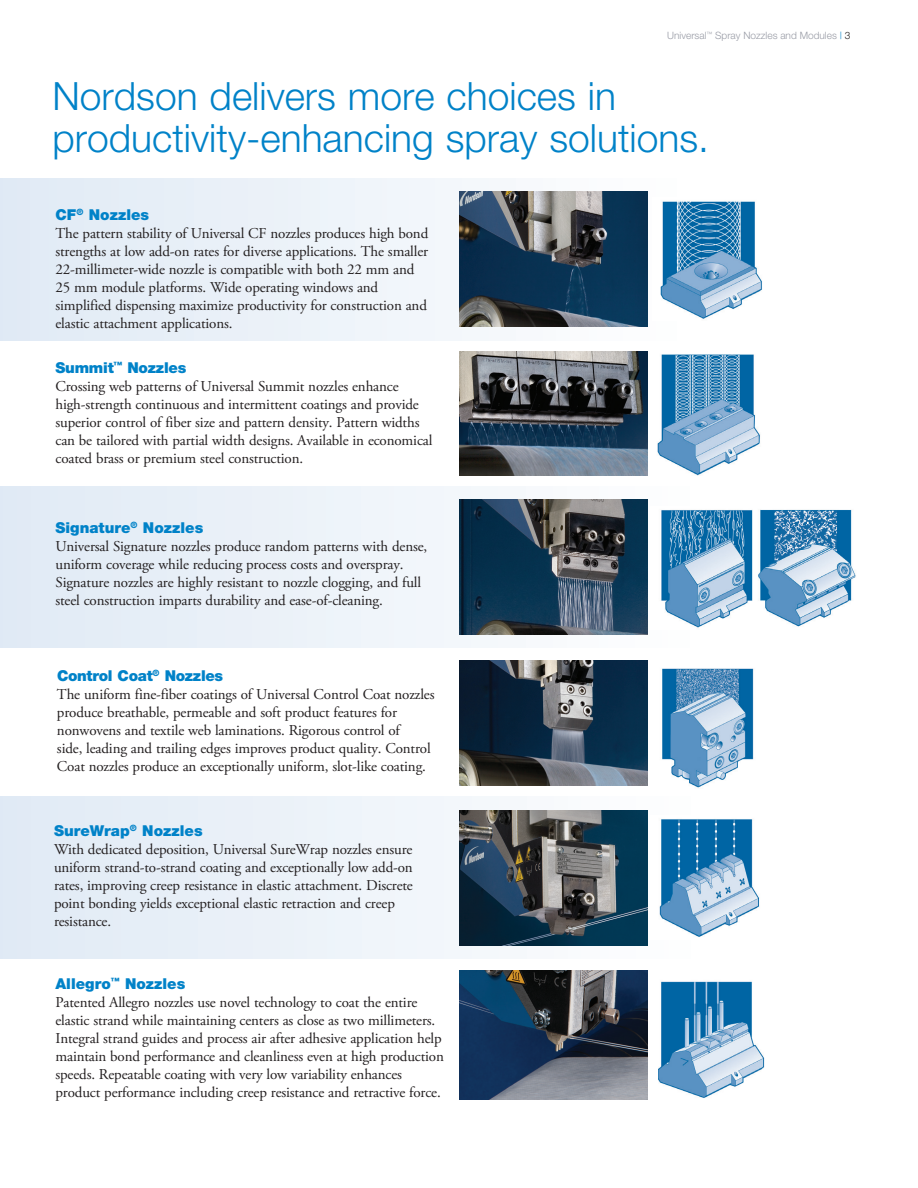
<style>
.page{position:relative;width:918px;height:1188px;background:#fff}
.page>*{position:absolute;margin:0;border:0;box-sizing:border-box;transform-origin:0 0}
.t1{font:300 39px/42px "Helvetica Neue";color:#0082c8}
.t2{font:15px/18px "Adobe Garamond Pro";letter-spacing:-.01em;color:#231f20}
.t3{font:900 15px "Helvetica Neue";color:#0082c8}
.t4{font:900 15px "Helvetica Neue";letter-spacing:-.02em;color:#0082c8}
.t5{font:300 10.2px "Helvetica Neue";color:#999ca6}
.s1{color:#0082c8}
.s2{color:#231f20}
</style>
<div class="page">
<div style="left:0;top:797px;width:699px;height:162px;background:linear-gradient(to right,#e3edf8,#f0f3f4)"></div>
<div style="left:0;top:178px;width:685px;height:162px;background:#ebf1f8"></div>
<div style="left:0;top:486px;width:697px;height:162px;background:linear-gradient(to right,#dfeaf5,#fefefe)"></div>
<img style="left:459px;top:499px;width:189px;height:136px">
<img style="left:459px;top:971px;width:189px;height:128px">
<img style="left:459px;top:351px;width:189px;height:124px">
<img style="left:459px;top:192px;width:189px;height:135px">
<img style="left:459px;top:660px;width:189px;height:126px">
<img style="left:652px;top:197px;width:110px;height:124px">
<img style="left:657px;top:354px;width:103px;height:122px">
<img style="left:650px;top:506px;width:103px;height:124px">
<img style="left:758px;top:509px;width:98px;height:118px">
<img style="left:650px;top:816px;width:109px;height:123px">
<img style="left:459px;top:810px;width:189px;height:135px">
<img style="left:662px;top:668px;width:92px;height:120px">
<img style="left:659px;top:981px;width:106px;height:117px">
<p class="t5" style="left:667px;top:30px;width:185px">Universal<sup>™</sup> Spray Nozzles and Modules <span class="s1">|</span> <span class="s2">3</span></p>
<h1 class="t1" style="left:52px;top:74px;width:658px">Nordson delivers more choices in productivity-enhancing spray solutions.</h1>
<p class="t3" style="left:56px;top:206px;width:95px">CF<sup>®</sup> Nozzles</p>
<p class="t2" style="left:56px;top:225px;width:374px">The pattern stability of Universal CF nozzles produces high bond strengths at low add-on rates for diverse applications. The smaller 22-millimeter-wide nozzle is compatible with both 22 mm and 25 mm module platforms. Wide operating windows and simplified dispensing maximize productivity for construction and elastic attachment applications.</p>
<p class="t3" style="left:56px;top:359px;width:132px">Summit<sup>™</sup> Nozzles</p>
<p class="t2" style="left:56px;top:378px;width:378px">Crossing web patterns of Universal Summit nozzles enhance high-strength continuous and intermittent coatings and provide superior control of fiber size and pattern density. Pattern widths can be tailored with partial width designs. Available in economical coated brass or premium steel construction.</p>
<p class="t3" style="left:56px;top:519px;width:149px">Signature<sup>®</sup> Nozzles</p>
<p class="t2" style="left:56px;top:538px;width:373px">Universal Signature nozzles produce random patterns with dense, uniform coverage while reducing process costs and overspray.<br>Signature nozzles are highly resistant to nozzle clogging, and full steel construction imparts durability and ease-of-cleaning.</p>
<p class="t4" style="left:57px;top:667px;width:168px">Control Coat<sup>®</sup> Nozzles</p>
<p class="t2" style="left:57px;top:686px;width:379px">The uniform fine-fiber coatings of Universal Control Coat nozzles produce breathable, permeable and soft product features for nonwovens and textile web laminations. Rigorous control of<br>side, leading and trailing edges improves product quality. Control Coat nozzles produce an exceptionally uniform, slot-like coating.</p>
<p class="t3" style="left:54px;top:821px;width:150px">SureWrap<sup>®</sup> Nozzles</p>
<p class="t2" style="left:54px;top:840px;width:360px">With dedicated deposition, Universal SureWrap nozzles ensure uniform strand-to-strand coating and exceptionally low add-on rates, improving creep resistance in elastic attachment. Discrete point bonding yields exceptional elastic retraction and creep resistance.</p>
<p class="t3" style="left:56px;top:974px;width:131px">Allegro<sup>™</sup> Nozzles</p>
<p class="t2" style="left:55px;top:993px;width:390px">Patented Allegro nozzles use novel technology to coat the entire elastic strand while maintaining centers as close as two millimeters.<br>Integral strand guides and process air after adhesive application help maintain bond performance and cleanliness even at high production speeds. Repeatable coating with very low variability enhances product performance including creep resistance and retractive force.</p>
</div>
